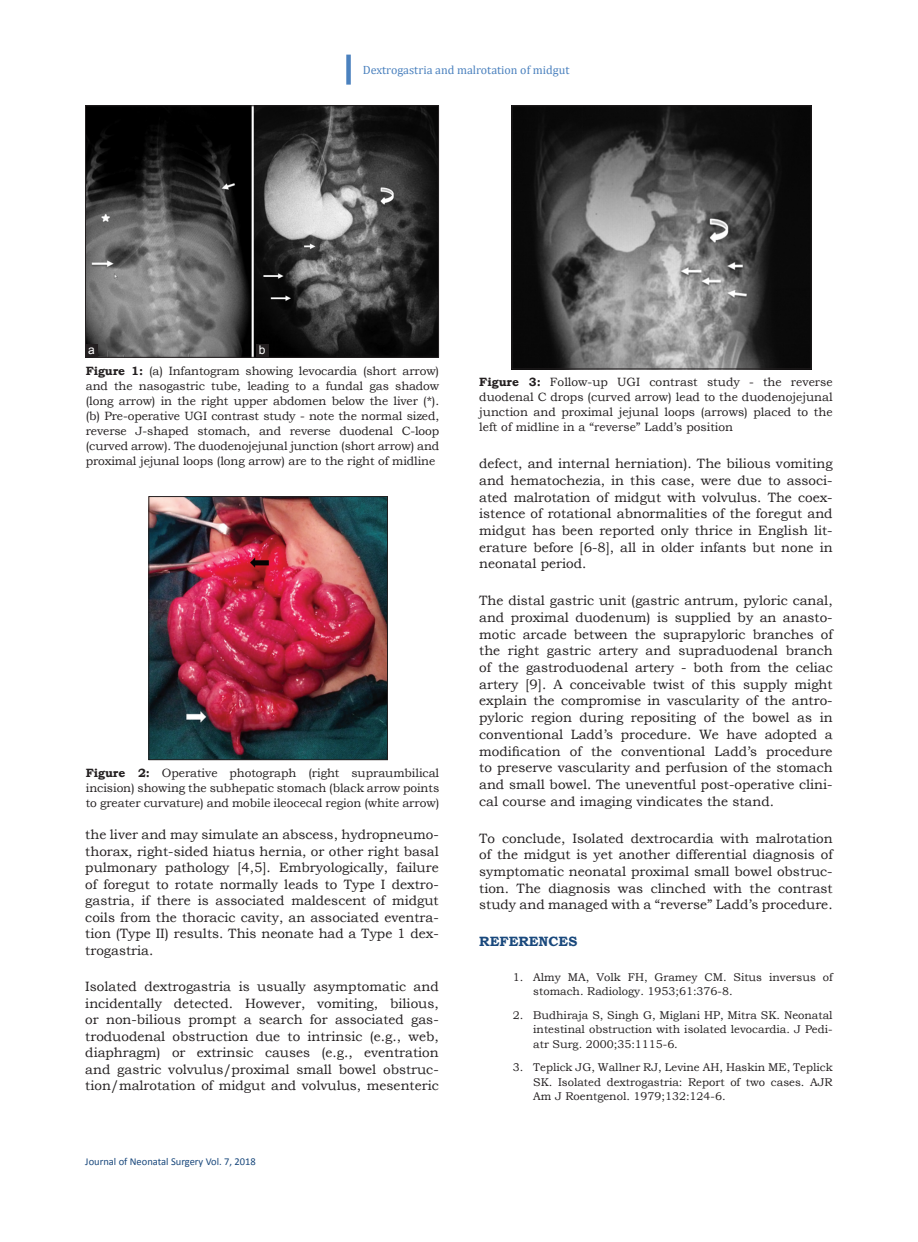
<style>
.page{position:relative;width:918px;height:1242px;background:#fff}
.page>*{position:absolute;margin:0;border:0;box-sizing:border-box;transform-origin:0 0}
.TX{font:13.5px/16.6px "Bookman Old Style";color:#231f20;text-align:justify}
.t1{font:700 13.5px "Bookman Old Style";color:#19487c}
.FGC{font:12px/15px "Bookman Old Style";letter-spacing:-.005em;color:#231f20;text-align:justify}
.RH{font:12px "Cambria";color:#4b81be}
.LABEL{font:12px "Arial";color:#fff}
.REF{font:11.25px/14.4px "Bookman Old Style";color:#231f20;text-align:justify}
.t2{font:10.5px "Calibri";color:#19487c}
.s1{font-weight:700}
</style>
<div class="page">
<div style="left:346px;top:55px;width:5px;height:30px;background:#4b81be"></div>
<img style="left:151px;top:498px;width:235px;height:260px">
<div style="left:149px;top:496px;width:239px;height:264px;border:1px solid #231f20"></div>
<img style="left:514px;top:108px;width:295px;height:259px">
<div style="left:512px;top:106px;width:299px;height:263px;border:1px solid #231f20"></div>
<img style="left:87px;top:108px;width:350px;height:248px">
<div style="left:85px;top:106px;width:354px;height:252px;border:1px solid #231f20"></div>
<div style="left:85px;top:344px;width:13px;height:13px;background:#231f20"></div>
<div style="left:256px;top:344px;width:12px;height:13px;background:#231f20"></div>
<p class="RH" style="left:363px;top:63px;width:208px">Dextrogastria and malrotation of midgut</p>
<p class="LABEL" style="left:88px;top:341px;width:8px">a</p>
<p class="LABEL" style="left:259px;top:342px;width:8px">b</p>
<p class="FGC" style="left:86px;top:363px;width:355px"><span class="s1">Figure 1:</span> (a) Infantogram showing levocardia (short arrow) and the nasogastric tube, leading to a fundal gas shadow (long arrow) in the right upper abdomen below the liver (*). (b) Pre-operative UGI contrast study - note the normal sized, reverse J-shaped stomach, and reverse duodenal C-loop (curved arrow). The duodenojejunal junction (short arrow) and proximal jejunal loops (long arrow) are to the right of midline</p>
<p class="FGC" style="left:86px;top:766px;width:355px"><span class="s1">Figure 2:</span> Operative photograph (right supraumbilical incision) showing the subhepatic stomach (black arrow points to greater curvature) and mobile ileocecal region (white arrow)</p>
<p class="TX" style="left:85px;top:826px;width:355px">the liver and may simulate an abscess, hydropneumo&shy;thorax, right-sided hiatus hernia, or other right basal pulmonary pathology [4,5]. Embryologically, failure of foregut to rotate normally leads to Type I dextro&shy;gastria, if there is associated maldescent of midgut coils from the thoracic cavity, an associated eventra&shy;tion (Type II) results. This neonate had a Type 1 dex&shy;trogastria.</p>
<p class="TX" style="left:85px;top:979px;width:355px">Isolated dextrogastria is usually asymptomatic and incidentally detected. However, vomiting, bilious, or non-bilious prompt a search for associated gas&shy;troduodenal obstruction due to intrinsic (e.g., web, diaphragm) or extrinsic causes (e.g., eventration and gastric volvulus/proximal small bowel obstruc&shy;tion/malrotation of midgut and volvulus, mesenteric</p>
<p class="t2" style="left:85px;top:1155px;width:172px">Journal of Neonatal Surgery Vol. 7, 2018</p>
<p class="FGC" style="left:479px;top:375px;width:355px"><span class="s1">Figure 3:</span> Follow-up UGI contrast study - the reverse duodenal C drops (curved arrow) lead to the duodenojejunal junction and proximal jejunal loops (arrows) placed to the left of midline in a “reverse” Ladd’s position</p>
<p class="TX" style="left:479px;top:455px;width:355px">defect, and internal herniation). The bilious vomiting and hematochezia, in this case, were due to associ&shy;ated malrotation of midgut with volvulus. The coex&shy;istence of rotational abnormalities of the foregut and midgut has been reported only thrice in English lit&shy;erature before [6-8], all in older infants but none in neonatal period.</p>
<p class="TX" style="left:479px;top:592px;width:355px">The distal gastric unit (gastric antrum, pyloric canal, and proximal duodenum) is supplied by an anasto&shy;motic arcade between the suprapyloric branches of the right gastric artery and supraduodenal branch of the gastroduodenal artery - both from the celiac artery [9]. A conceivable twist of this supply might explain the compromise in vascularity of the antro&shy;pyloric region during repositing of the bowel as in conventional Ladd’s procedure. We have adopted a modification of the conventional Ladd’s procedure to preserve vascularity and perfusion of the stomach and small bowel. The uneventful post-operative clini&shy;cal course and imaging vindicates the stand.</p>
<p class="TX" style="left:479px;top:830px;width:355px">To conclude, Isolated dextrocardia with malrotation of the midgut is yet another differential diagnosis of symptomatic neonatal proximal small bowel obstruc&shy;tion. The diagnosis was clinched with the contrast study and managed with a “reverse” Ladd’s procedure.</p>
<h1 class="t1" style="left:479px;top:932px;width:100px">REFERENCES</h1>
<p class="REF" style="left:533px;top:970px;width:301px;text-indent:-20px">1. Almy MA, Volk FH, Gramey CM. Situs inversus of stomach. Radiology. 1953;61:376-8.</p>
<p class="REF" style="left:533px;top:1008px;width:301px;text-indent:-20px">2. Budhiraja S, Singh G, Miglani HP, Mitra SK. Neonatal intestinal obstruction with isolated levocardia. J Pedi&shy;atr Surg. 2000;35:1115-6.</p>
<p class="REF" style="left:533px;top:1060px;width:301px;text-indent:-20px">3. Teplick JG, Wallner RJ, Levine AH, Haskin ME, Teplick SK. Isolated dextrogastria: Report of two cases. AJR Am J Roentgenol. 1979;132:124-6.</p>
</div>
